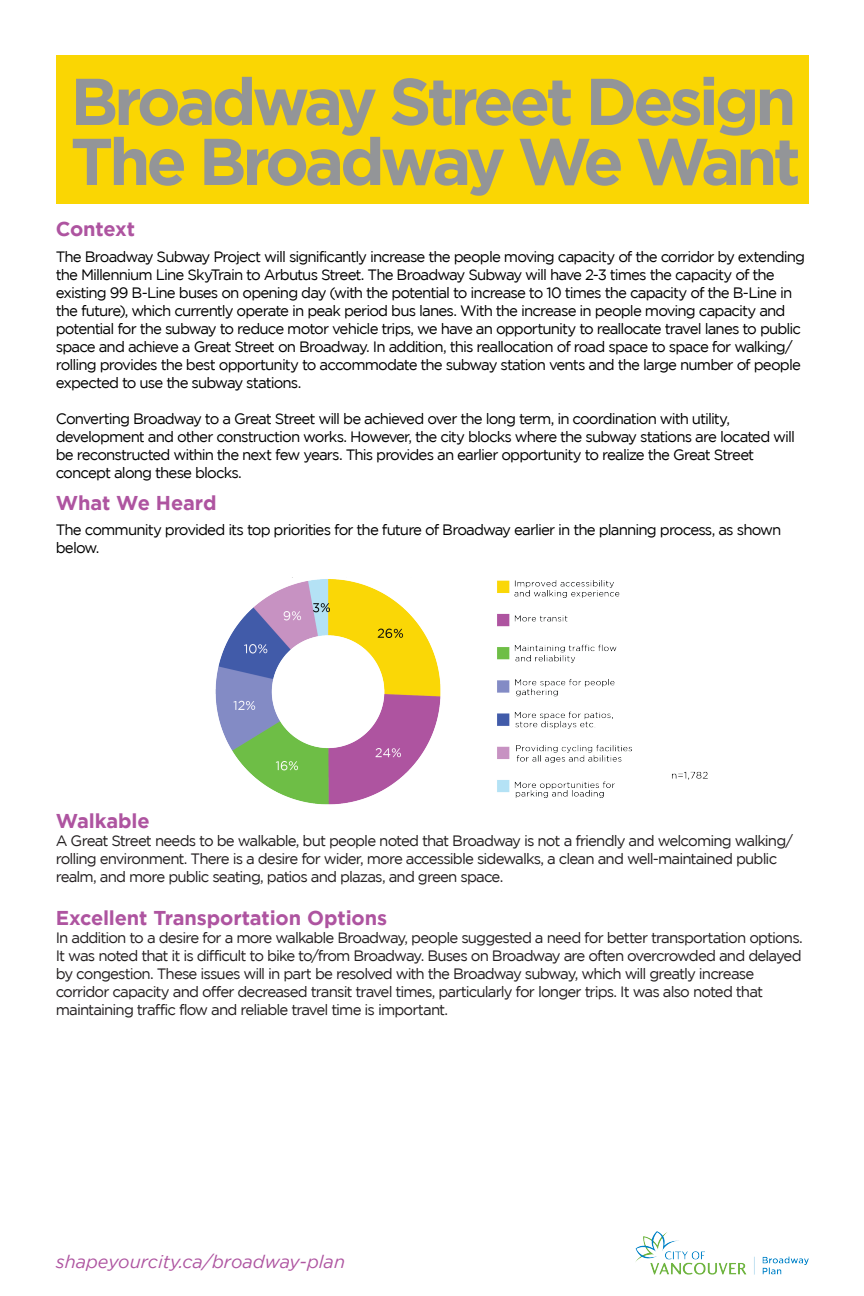
<style>
.page{position:relative;width:864px;height:1296px;background:#fff}
.page>*{position:absolute;margin:0;border:0;box-sizing:border-box;transform-origin:0 0}
.Board_title{font:700 66px/60px "Gotham";letter-spacing:-.06em;color:#939598}
._2-2_Topics{font:700 20px "Gotham";letter-spacing:-.005em;color:#ae54a0}
.t1{font:italic 18px "Gotham";color:#ae54a0}
._3-2_Body_-_standard{font:15px/18px "Gotham";letter-spacing:-.06em;color:#000}
._3-2_Body_-_standard-2{font:15px/18px "Gotham";letter-spacing:-.06em;color:#231f20}
</style>
<div class="page">
<img style="left:635px;top:1232px;width:173px;height:43px">
<div style="left:56px;top:56px;width:752px;height:148px;background:#fad603"></div>
<img style="left:215px;top:579px;width:226px;height:226px">
<img style="left:497px;top:580px;width:135px;height:218px">
<img style="left:672px;top:771px;width:36px;height:9px">
<p class="Board_title" style="left:71px;top:70px;width:732px">Broadway Street Design<br>The Broadway We Want</p>
<p class="_2-2_Topics" style="left:56px;top:218px;width:81px">Context</p>
<p class="_3-2_Body_-_standard" style="left:56px;top:247px;width:751px">The Broadway Subway Project will significantly increase the people moving capacity of the corridor by extending the Millennium Line SkyTrain to Arbutus Street. The Broadway Subway will have 2-3 times the capacity of the existing 99 B-Line buses on opening day (with the potential to increase to 10 times the capacity of the B-Line in the future), which currently operate in peak period bus lanes. With the increase in people moving capacity and potential for the subway to reduce motor vehicle trips, we have an opportunity to reallocate travel lanes to public space and achieve a Great Street on Broadway. In addition, this reallocation of road space to space for walking/ rolling provides the best opportunity to accommodate the subway station vents and the large number of people expected to use the subway stations.</p>
<p class="_3-2_Body_-_standard" style="left:56px;top:409px;width:741px">Converting Broadway to a Great Street will be achieved over the long term, in coordination with utility, development and other construction works. However, the city blocks where the subway stations are located will be reconstructed within the next few years. This provides an earlier opportunity to realize the Great Street concept along these blocks.</p>
<p class="_2-2_Topics" style="left:56px;top:492px;width:162px">What We Heard</p>
<p class="_3-2_Body_-_standard" style="left:56px;top:521px;width:727px">The community provided its top priorities for the future of Broadway earlier in the planning process, as shown below.</p>
<p class="_2-2_Topics" style="left:56px;top:810px;width:95px">Walkable</p>
<p class="_3-2_Body_-_standard-2" style="left:56px;top:832px;width:739px">A Great Street needs to be walkable, but people noted that Broadway is not a friendly and welcoming walking/ rolling environment. There is a desire for wider, more accessible sidewalks, a clean and well-maintained public realm, and more public seating, patios and plazas, and green space.</p>
<p class="_2-2_Topics" style="left:56px;top:907px;width:333px">Excellent Transportation Options</p>
<p class="_3-2_Body_-_standard-2" style="left:56px;top:929px;width:749px">In addition to a desire for a more walkable Broadway, people suggested a need for better transportation options.<br>It was noted that it is difficult to bike to/from Broadway. Buses on Broadway are often overcrowded and delayed by congestion. These issues will in part be resolved with the Broadway subway, which will greatly increase corridor capacity and offer decreased transit travel times, particularly for longer trips. It was also noted that maintaining traffic flow and reliable travel time is important.</p>
<p class="t1" style="left:56px;top:1252px;width:291px">shapeyourcity.ca/broadway-plan</p>
</div>
